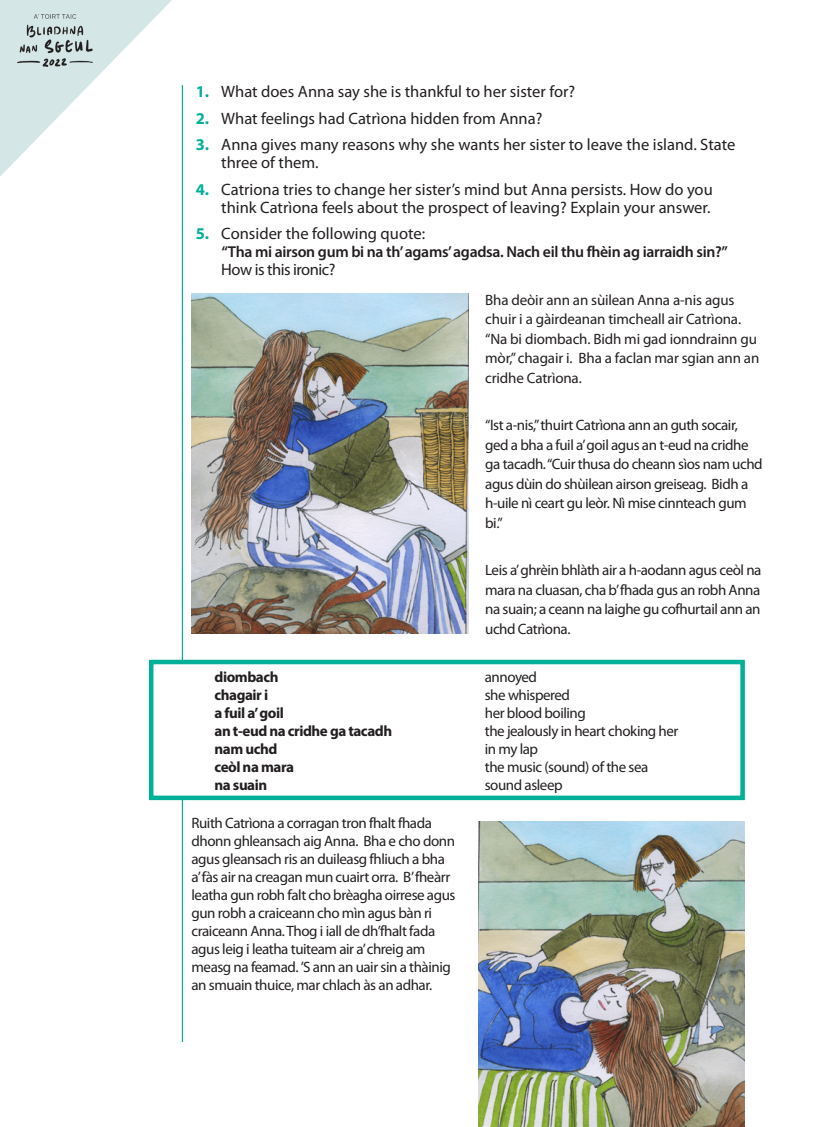
<style>
.page{position:relative;width:830px;height:1127px;background:#fff}
.page>*{position:absolute;margin:0;border:0;box-sizing:border-box;transform-origin:0 0}
.t1{font:16.5px/18px "Myriad Pro";color:#231f20}
.t2{font:16.5px "Myriad Pro";letter-spacing:-.03em;color:#231f20}
.t3{font:600 15.75px "Myriad Pro";letter-spacing:-.02em;color:#231f20}
.t4{font:15px/18px "Myriad Pro";letter-spacing:-.03em;color:#231f20}
.t5{font:15px/19.5px "Myriad Pro";letter-spacing:-.01em;color:#231f20}
.t6{font:700 15px "Myriad Pro";letter-spacing:-.03em;color:#231f20}
.s1{font-weight:700;color:#00b198}
</style>
<div class="page">
<hr style="left:182px;top:85px;width:1px;height:957px;background:#00b198">
<div style="left:151px;top:662px;width:591px;height:136px;background:#fff"></div>
<div style="left:149px;top:660px;width:595px;height:140px;border:4px solid #00b198"></div>
<img style="left:191px;top:293px;width:277px;height:341px">
<img style="left:478px;top:822px;width:266px;height:305px">
<svg style="left:0;top:0;width:172px;height:177px"></svg>
<img style="left:17px;top:15px;width:76px;height:52px">
<p class="t1" style="left:196px;top:82px;width:381px"><span class="s1">1.</span> What does Anna say she is thankful to her sister for?</p>
<p class="t1" style="left:196px;top:109px;width:348px"><span class="s1">2.</span> What feelings had Catrìona hidden from Anna?</p>
<p class="t1" style="left:221px;top:135px;width:515px;text-indent:-26px"><span class="s1">3.</span> Anna gives many reasons why she wants her sister to leave the island. State three of them.</p>
<p class="t1" style="left:196px;top:180px;width:518px;text-align:right"><span class="s1">4.</span> Catriona tries to change her sister’s mind but Anna persists. How do you think Catrìona feels about the prospect of leaving? Explain your answer.</p>
<p class="t1" style="left:196px;top:224px;width:231px"><span class="s1">5.</span> Consider the following quote:</p>
<p class="t3" style="left:221px;top:242px;width:508px">“Tha mi airson gum bi na th’ agams’ agadsa. Nach eil thu fhèin ag iarraidh sin?”</p>
<p class="t2" style="left:221px;top:260px;width:116px">How is this ironic?</p>
<p class="t5" style="left:485px;top:290px;width:275px">Bha deòir ann an sùilean Anna a-nis agus chuir i a gàirdeanan timcheall air Catrìona. “Na bi diombach. Bidh mi gad ionndrainn gu mòr,” chagair i. Bha a faclan mar sgian ann an cridhe Catrìona.</p>
<p class="t4" style="left:485px;top:415px;width:279px;line-height:19.5px">“Ist a-nis,” thuirt Catrìona ann an guth socair, ged a bha a fuil a’ goil agus an t-eud na cridhe ga tacadh. “Cuir thusa do cheann sìos nam uchd agus dùin do shùilean airson greiseag. Bidh a h-uile nì ceart gu leòr. Nì mise cinnteach gum bi.”</p>
<p class="t4" style="left:485px;top:560px;width:277px;line-height:19.5px;text-align:justify">Leis a’ ghrèin bhlàth air a h-aodann agus ceòl na mara na cluasan, cha b’ fhada gus an robh Anna na suain; a ceann na laighe gu cofhurtail ann an uchd Catrìona.</p>
<p class="t6" style="left:214px;top:667px;width:65px">diombach</p>
<p class="t4" style="left:484px;top:667px;width:54px">annoyed</p>
<p class="t6" style="left:214px;top:685px;width:55px">chagair i</p>
<p class="t4" style="left:484px;top:685px;width:87px">she whispered</p>
<p class="t6" style="left:214px;top:703px;width:71px">a fuil a’ goil</p>
<p class="t4" style="left:484px;top:703px;width:102px">her blood boiling</p>
<p class="t6" style="left:214px;top:721px;width:179px">an t-eud na cridhe ga tacadh</p>
<p class="t4" style="left:484px;top:721px;width:195px">the jealously in heart choking her</p>
<p class="t6" style="left:214px;top:739px;width:64px">nam uchd</p>
<p class="t4" style="left:484px;top:739px;width:55px">in my lap</p>
<p class="t6" style="left:214px;top:757px;width:81px">ceòl na mara</p>
<p class="t4" style="left:484px;top:757px;width:165px">the music (sound) of the sea</p>
<p class="t6" style="left:214px;top:775px;width:54px">na suain</p>
<p class="t4" style="left:484px;top:775px;width:79px">sound asleep</p>
<p class="t4" style="left:191px;top:813px;width:265px">Ruith Catrìona a corragan tron fhalt fhada dhonn ghleansach aig Anna. Bha e cho donn agus gleansach ris an duileasg fhliuch a bha a’ fàs air na creagan mun cuairt orra. B’ fheàrr leatha gun robh falt cho brèagha oirrese agus gun robh a craiceann cho mìn agus bàn ri craiceann Anna. Thog i iall de dh’fhalt fada agus leig i leatha tuiteam air a’ chreig am measg na feamad. ’S ann an uair sin a thàinig an smuain thuice, mar chlach às an adhar.</p>
</div>
